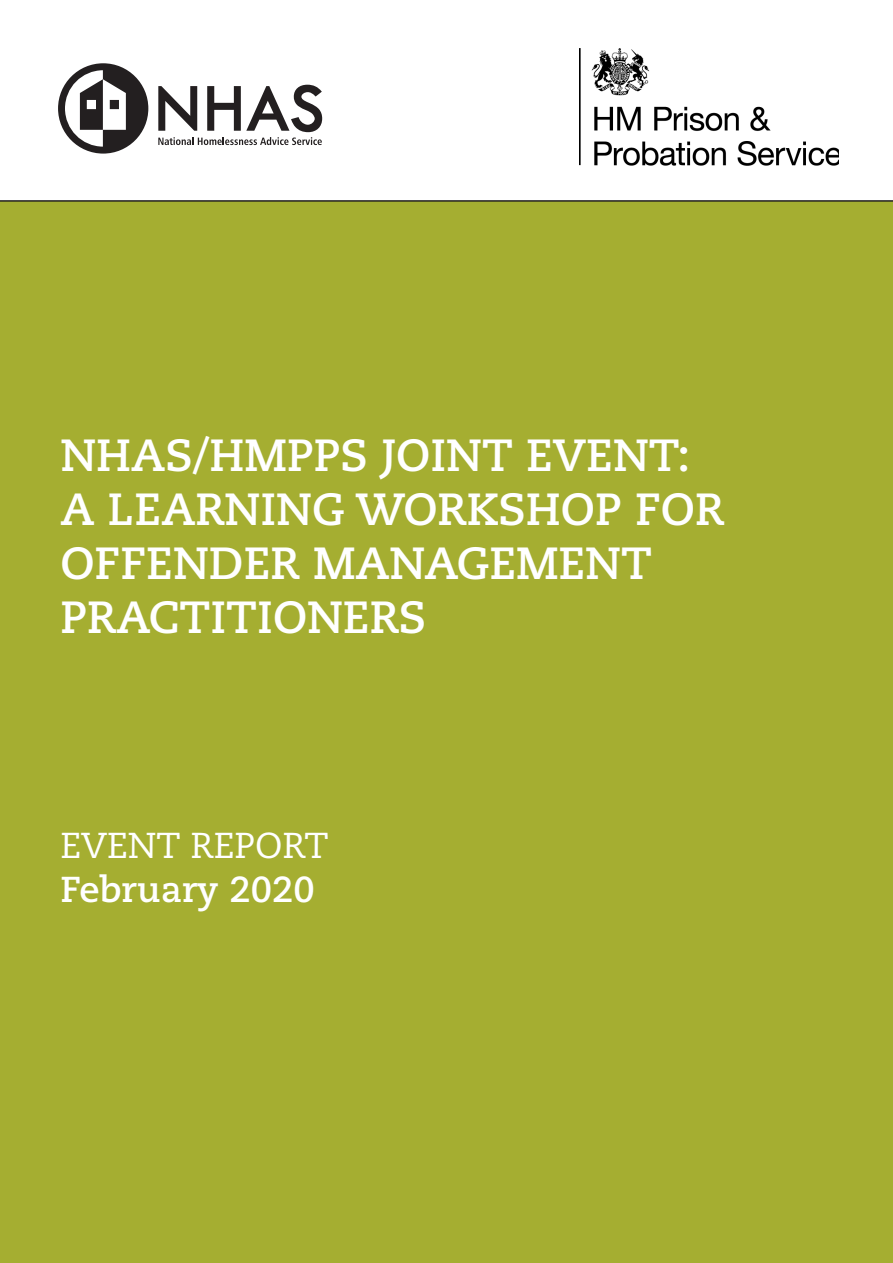
<style>
.page{position:relative;width:893px;height:1263px;background:#fff}
.page>*{position:absolute;margin:0;border:0;box-sizing:border-box;transform-origin:0 0}
.t1{font:700 45px/54px "Caecilia LT Std";color:#fff}
.t2{font:700 36px "Caecilia LT Std";color:#fff}
.t3{font:36px "Caecilia LT Std";color:#fff}
</style>
<div class="page">
<div style="left:0;top:202px;width:893px;height:1061px;background:#a5ae31"></div>
<svg style="left:58px;top:63px;width:90px;height:91px"></svg>
<svg style="left:158px;top:85px;width:164px;height:60px"></svg>
<hr style="left:0;top:200px;width:893px;height:2px;background:#231f20">
<img style="left:580px;top:49px;width:259px;height:117px">
<p class="t1" style="left:60px;top:429px;width:665px">NHAS/HMPPS JOINT EVENT:<br>A LEARNING WORKSHOP FOR<br>OFFENDER MANAGEMENT<br>PRACTITIONERS</p>
<p class="t3" style="left:60px;top:825px;width:270px">EVENT REPORT</p>
<p class="t2" style="left:60px;top:868px;width:256px">February 2020</p>
</div>
